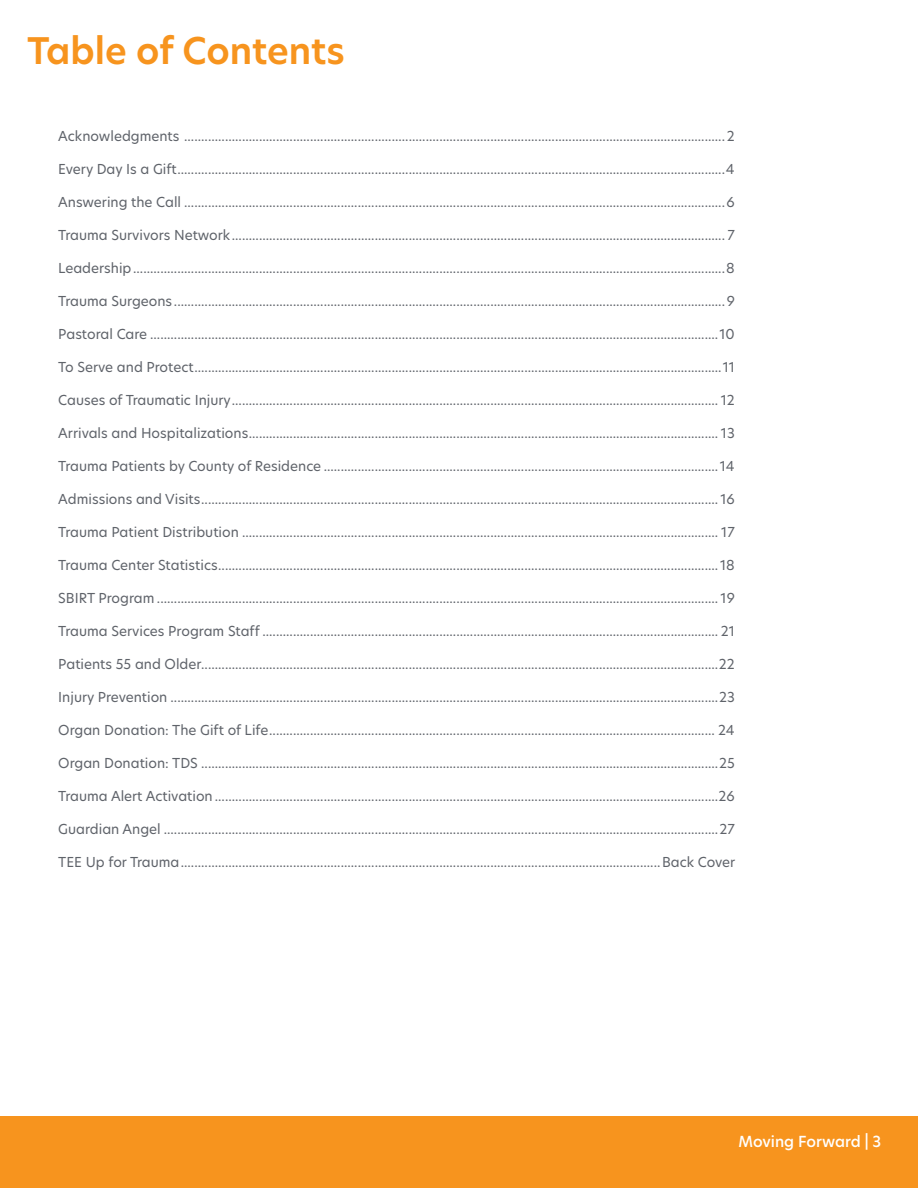
<style>
.page{position:relative;width:918px;height:1188px;background:#fff}
.page>*{position:absolute;margin:0;border:0;box-sizing:border-box;transform-origin:0 0}
.t1{font:600 36px "Hero New";color:#f7941e}
.t2{font:500 15px "Hero New";color:#fff}
.t3{font:13.5px "Hero New";color:#5f636a}
</style>
<div class="page">
<div style="left:0;top:1117px;width:918px;height:71px;background:#f7941e"></div>
<h1 class="t1" style="left:27px;top:27px;width:319px">Table of Contents</h1>
<p class="t3" style="left:58px;top:127px;width:678px">Acknowledgments ...............................................................................................................................................................2</p>
<p class="t3" style="left:58px;top:160px;width:678px">Every Day Is a Gift.................................................................................................................................................................4</p>
<p class="t3" style="left:58px;top:193px;width:678px">Answering the Call ...............................................................................................................................................................6</p>
<p class="t3" style="left:58px;top:226px;width:678px">Trauma Survivors Network................................................................................................................................................. 7</p>
<p class="t3" style="left:58px;top:259px;width:678px">Leadership..............................................................................................................................................................................8</p>
<p class="t3" style="left:58px;top:292px;width:678px">Trauma Surgeons ..................................................................................................................................................................9</p>
<p class="t3" style="left:58px;top:325px;width:678px">Pastoral Care .......................................................................................................................................................................10</p>
<p class="t3" style="left:58px;top:358px;width:678px">To Serve and Protect...........................................................................................................................................................11</p>
<p class="t3" style="left:58px;top:391px;width:678px">Causes of Traumatic Injury............................................................................................................................................... 12</p>
<p class="t3" style="left:58px;top:424px;width:678px">Arrivals and Hospitalizations.......................................................................................................................................... 13</p>
<p class="t3" style="left:58px;top:457px;width:678px">Trauma Patients by County of Residence ....................................................................................................................14</p>
<p class="t3" style="left:58px;top:490px;width:678px">Admissions and Visits........................................................................................................................................................ 16</p>
<p class="t3" style="left:58px;top:523px;width:678px">Trauma Patient Distribution ............................................................................................................................................ 17</p>
<p class="t3" style="left:58px;top:556px;width:678px">Trauma Center Statistics................................................................................................................................................... 18</p>
<p class="t3" style="left:58px;top:589px;width:678px">SBIRT Program ..................................................................................................................................................................... 19</p>
<p class="t3" style="left:58px;top:622px;width:678px">Trauma Services Program Staff ...................................................................................................................................... 21</p>
<p class="t3" style="left:58px;top:655px;width:678px">Patients 55 and Older........................................................................................................................................................22</p>
<p class="t3" style="left:58px;top:688px;width:678px">Injury Prevention .................................................................................................................................................................23</p>
<p class="t3" style="left:58px;top:721px;width:678px">Organ Donation: The Gift of Life................................................................................................................................... 24</p>
<p class="t3" style="left:58px;top:754px;width:678px">Organ Donation: TDS ........................................................................................................................................................25</p>
<p class="t3" style="left:58px;top:787px;width:678px">Trauma Alert Activation....................................................................................................................................................26</p>
<p class="t3" style="left:58px;top:820px;width:678px">Guardian Angel ...................................................................................................................................................................27</p>
<p class="t3" style="left:58px;top:853px;width:678px">TEE Up for Trauma.............................................................................................................................................Back Cover</p>
<p class="t2" style="left:738px;top:1131px;width:144px">Moving Forward | 3</p>
</div>
